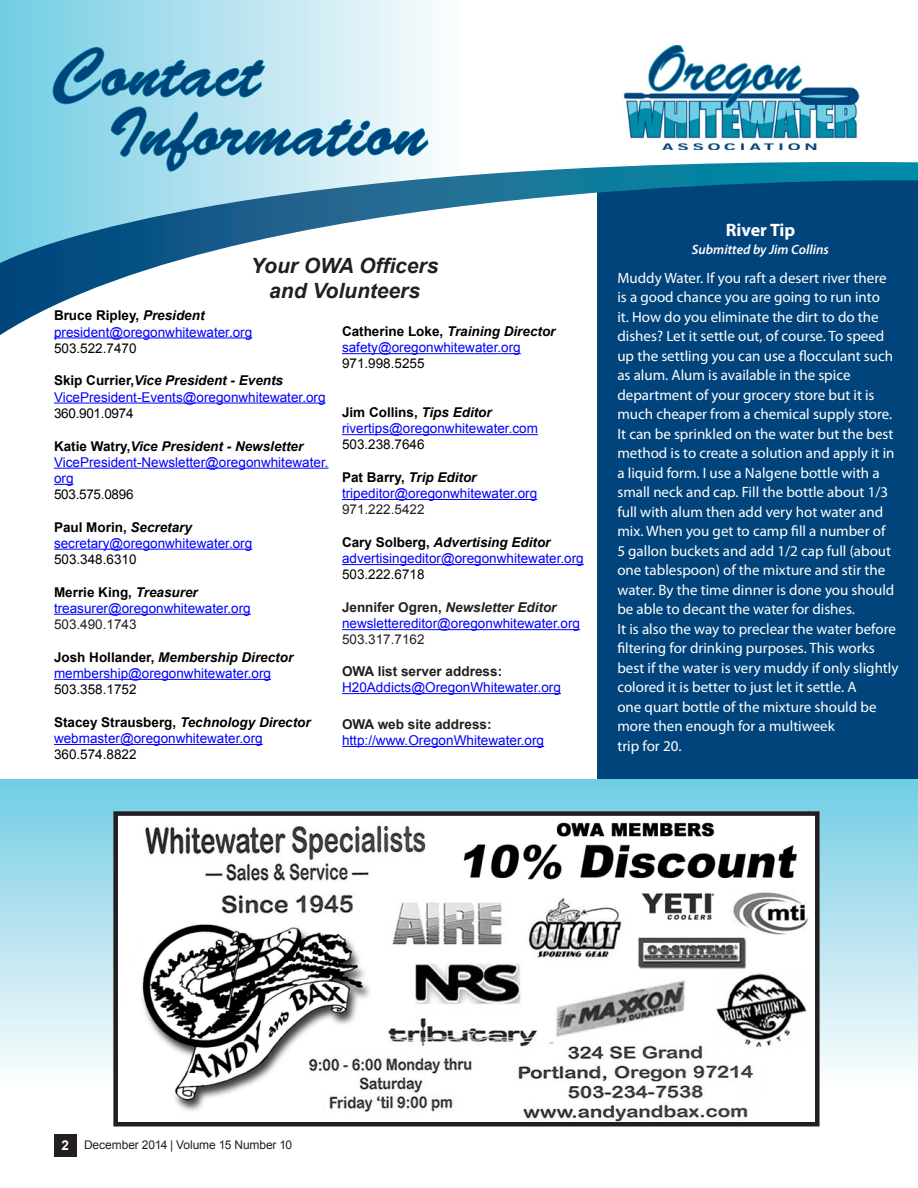
<style>
.page{position:relative;width:918px;height:1188px;background:#fff}
.page>*{position:absolute;margin:0;border:0;box-sizing:border-box;transform-origin:0 0}
.t1{font:67.5px/59.4px "Brush Script Std";letter-spacing:.01em;color:#00447b}
.t2{font:italic 700 21px/25.2px "Arial";color:#231f20;text-align:center}
.t3{font:700 18px "Myriad Pro";color:#fff}
.t4{font:15px/19.5px "Myriad Pro";color:#fff}
.t5{font:13.65px "Arial";color:#00f}
.t6{font:700 13.65px "Arial";color:#231f20}
.t7{font:13.5px/16.2px "Arial";color:#00f}
.t8{font:13.5px "Arial";color:#000}
.t9{font:13.5px "Arial";color:#231f20}
.t10{font:13.5px "Arial";letter-spacing:-.02em;color:#000}
.t11{font:italic 600 13.5px "Myriad Pro";color:#fff}
.t12{font:12px "Arial";letter-spacing:-.01em;color:#231f20}
.s1{font-weight:700;color:#000}
.s2{font-weight:700;font-style:italic;color:#000}
.s3{font-weight:700;color:#231f20}
.s4{font-weight:700;font-style:italic;color:#231f20}
.s5{font-weight:700;font-size:13.5px;color:#fff}
</style>
<div class="page">
<div style="left:598px;top:175px;width:320px;height:606px;background:#00447b"></div>
<svg style="left:0;top:0;width:860px;height:162px"></svg>
<svg style="left:0;top:162px;width:918px;height:173px"></svg>
<img style="left:624px;top:45px;width:235px;height:105px">
<svg style="left:52px;top:46px;width:377px;height:125px;background:#a9dcea"></svg>
<hr style="left:54px;top:337px;width:198px;height:1px;background:#00f">
<hr style="left:54px;top:403px;width:272px;height:1px;background:#00f">
<hr style="left:54px;top:468px;width:275px;height:1px;background:#00f">
<svg style="left:54px;top:484px;width:20px;height:1px"></svg>
<hr style="left:54px;top:549px;width:198px;height:1px;background:#00f">
<hr style="left:54px;top:614px;width:197px;height:1px;background:#00f">
<hr style="left:54px;top:679px;width:217px;height:1px;background:#00f">
<hr style="left:54px;top:744px;width:209px;height:1px;background:#00f">
<hr style="left:342px;top:353px;width:179px;height:1px;background:#00f">
<hr style="left:342px;top:434px;width:196px;height:1px;background:#00f">
<hr style="left:342px;top:499px;width:195px;height:1px;background:#00f">
<hr style="left:342px;top:564px;width:242px;height:1px;background:#00f">
<hr style="left:342px;top:629px;width:238px;height:1px;background:#00f">
<div style="left:0;top:779px;width:918px;height:409px;background:linear-gradient(to bottom,#7acee5,#fff)"></div>
<hr style="left:342px;top:693px;width:219px;height:1px;background:#00f">
<hr style="left:342px;top:746px;width:202px;height:1px;background:#00f">
<img style="left:118px;top:816px;width:697px;height:305px">
<div style="left:113px;top:811px;width:707px;height:315px;border:4px solid #231f20"></div>
<div style="left:54px;top:1134px;width:22px;height:22px;background:#231f20"></div>
<h1 class="t1" style="left:108px;top:45px;width:320px;text-indent:-54px">Contact<br>Information</h1>
<h2 class="t2" style="left:251px;top:253px;width:189px">Your OWA Officers and Volunteers</h2>
<p class="t7" style="left:54px;top:308px;width:200px"><span class="s1">Bruce Ripley,</span> <span class="s2">President </span>president@oregonwhitewater.org</p>
<p class="t8" style="left:54px;top:341px;width:84px">503.522.7470</p>
<p class="t7" style="left:54px;top:373px;width:273px"><span class="s1">Skip Currier,</span><span class="s2">Vice President - Events<br></span>VicePresident-Events@oregonwhitewater.org</p>
<p class="t10" style="left:54px;top:406px;width:81px">360.901.0974</p>
<p class="t7" style="left:54px;top:438px;width:276px"><span class="s1">Katie Watry,</span><span class="s2">Vice President - Newsletter<br></span>VicePresident-Newsletter@oregonwhitewater. org</p>
<p class="t10" style="left:54px;top:487px;width:81px">503.575.0896</p>
<p class="t7" style="left:54px;top:519px;width:200px"><span class="s1">Paul Morin,</span> <span class="s2">Secretary </span>secretary@oregonwhitewater.org</p>
<p class="t8" style="left:54px;top:552px;width:84px">503.348.6310</p>
<p class="t7" style="left:54px;top:584px;width:198px"><span class="s1">Merrie King,</span> <span class="s2">Treasurer </span>treasurer@oregonwhitewater.org</p>
<p class="t9" style="left:54px;top:617px;width:84px">503.490.1743</p>
<p class="t7" style="left:54px;top:649px;width:241px"><span class="s1">Josh Hollander,</span> <span class="s2">Membership Director </span>membership@oregonwhitewater.org</p>
<p class="t8" style="left:54px;top:682px;width:84px">503.358.1752</p>
<p class="t7" style="left:54px;top:714px;width:258px"><span class="s1">Stacey Strausberg,</span> <span class="s2">Technology Director </span>webmaster@oregonwhitewater.org</p>
<p class="t8" style="left:54px;top:747px;width:84px">360.574.8822</p>
<p class="t7" style="left:342px;top:323px;width:215px"><span class="s1">Catherine Loke,</span> <span class="s2">Training Director </span>safety@oregonwhitewater.org</p>
<p class="t8" style="left:342px;top:356px;width:84px">971.998.5255</p>
<p class="t7" style="left:342px;top:404px;width:198px"><span class="s1">Jim Collins,</span> <span class="s2">Tips Editor </span>rivertips@oregonwhitewater.com</p>
<p class="t8" style="left:342px;top:437px;width:84px">503.238.7646</p>
<p class="t7" style="left:342px;top:469px;width:197px"><span class="s1">Pat Barry,</span> <span class="s2">Trip Editor </span>tripeditor@oregonwhitewater.org</p>
<p class="t9" style="left:342px;top:502px;width:84px">971.222.5422</p>
<p class="t7" style="left:342px;top:534px;width:243px"><span class="s1">Cary Solberg,</span> <span class="s2">Advertising Editor </span>advertisingeditor@oregonwhitewater.org</p>
<p class="t8" style="left:342px;top:567px;width:84px">503.222.6718</p>
<p class="t7" style="left:342px;top:599px;width:240px"><span class="s3">Jennifer Ogren,</span> <span class="s4">Newsletter Editor </span>newslettereditor@oregonwhitewater.org</p>
<p class="t9" style="left:342px;top:632px;width:84px">503.317.7162</p>
<p class="t6" style="left:342px;top:664px;width:162px">OWA list server address:</p>
<p class="t5" style="left:342px;top:680px;width:220px">H20Addicts@OregonWhitewater.org</p>
<p class="t6" style="left:342px;top:716px;width:151px">OWA web site address:</p>
<p class="t5" style="left:342px;top:733px;width:204px">http://www.OregonWhitewater.org</p>
<p class="t3" style="left:726px;top:218px;width:71px">River Tip</p>
<p class="t11" style="left:692px;top:241px;width:139px">Submitted by Jim Collins</p>
<p class="t4" style="left:617px;top:268px;width:283px">Muddy Water. If you raft a desert river there is a good chance you are going to run into<br>it. How do you eliminate the dirt to do the dishes? Let it settle out, of course. To speed up the settling you can use a flocculant such as alum. Alum is available in the spice department of your grocery store but it is much cheaper from a chemical supply store.<br>It can be sprinkled on the water but the best method is to create a solution and apply it in a liquid form. I use a Nalgene bottle with a small neck and cap. Fill the bottle about 1/3 full with alum then add very hot water and mix. When you get to camp fill a number of<br>5 gallon buckets and add 1/2 cap full (about one tablespoon) of the mixture and stir the water. By the time dinner is done you should be able to decant the water for dishes.<br>It is also the way to preclear the water before filtering for drinking purposes. This works best if the water is very muddy if only slightly colored it is better to just let it settle. A<br>one quart bottle of the mixture should be more then enough for a multiweek<br>trip for 20.</p>
<p class="t12" style="left:62px;top:1139px;width:232px"><span class="s5">2</span> December 2014 | Volume 15 Number 10</p>
</div>
